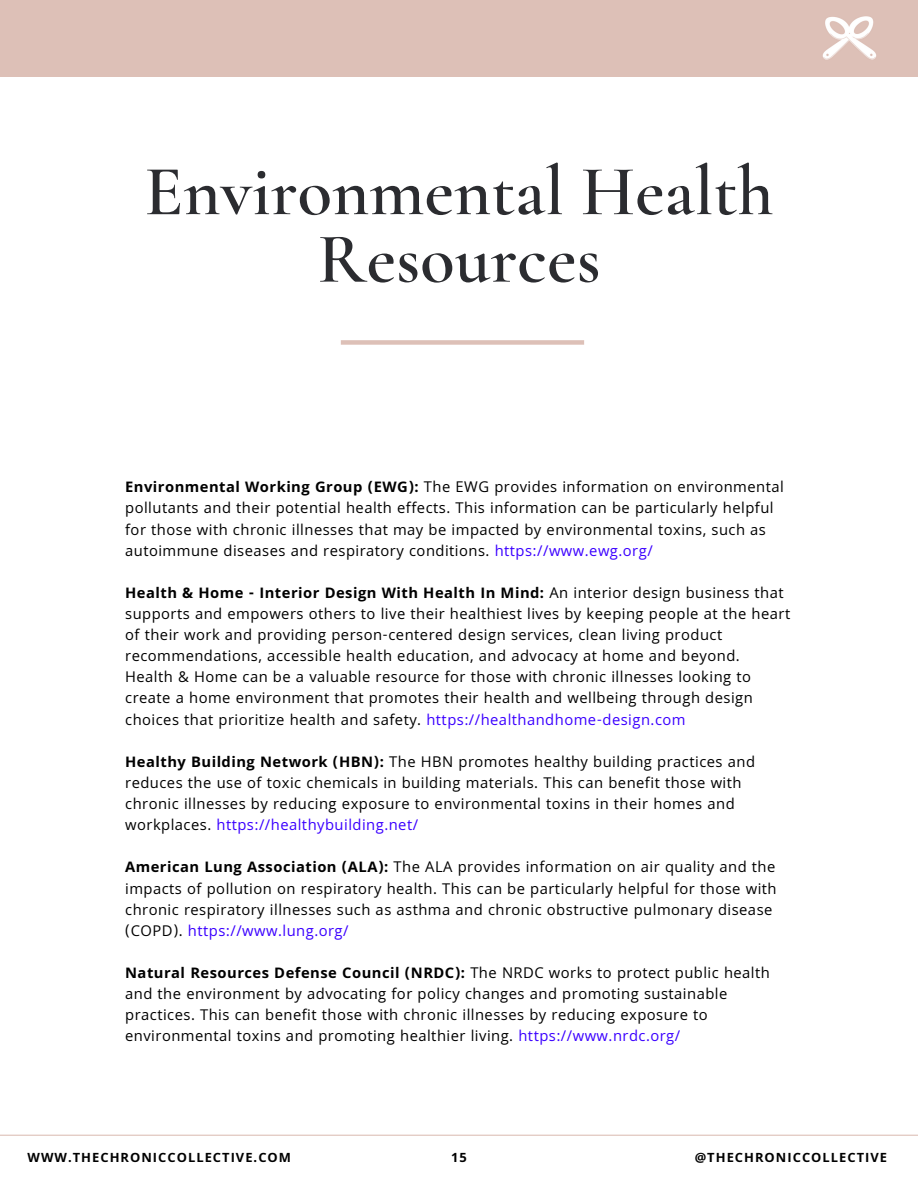
<style>
.page{position:relative;width:918px;height:1188px;background:#fff}
.page>*{position:absolute;margin:0;border:0;box-sizing:border-box;transform-origin:0 0}
.t1{font:600 71.25px/67.5px "Cormorant Garamond";color:#2b2c30;text-align:center}
.t2{font:15.9px/21.1px "Khula";letter-spacing:.03em;color:#000}
.t3{font:700 13.8px "Khula";letter-spacing:.075em;color:#000}
.s1{font-weight:700}
.s2{color:#3b00ff}
</style>
<div class="page">
<hr style="left:0;top:1135px;width:918px;height:1px;background:#ddc0b7">
<div style="left:0;top:0;width:918px;height:76px;background:#ddc0b7"></div>
<img style="left:822px;top:16px;width:55px;height:44px">
<div style="left:341px;top:340px;width:243px;height:5px;background:#ddc0b7"></div>
<p class="t1" style="left:144px;top:158px;width:631px">Environmental Health<br>Resources</p>
<p class="t2" style="left:125px;top:476px;width:660px"><span class="s1">Environmental Working Group (EWG):</span> The EWG provides information on environmental pollutants and their potential health effects. This information can be particularly helpful for those with chronic illnesses that may be impacted by environmental toxins, such as autoimmune diseases and respiratory conditions. <span class="s2">https://www.ewg.org/</span></p>
<p class="t2" style="left:125px;top:582px;width:667px"><span class="s1">Health &amp; Home - Interior Design With Health In Mind:</span> An interior design business that supports and empowers others to live their healthiest lives by keeping people at the heart of their work and providing person-centered design services, clean living product recommendations, accessible health education, and advocacy at home and beyond.<br>Health &amp; Home can be a valuable resource for those with chronic illnesses looking to create a home environment that promotes their health and wellbeing through design choices that prioritize health and safety. <span class="s2">https://healthandhome-design.com</span></p>
<p class="t2" style="left:125px;top:751px;width:631px"><span class="s1">Healthy Building Network (HBN):</span> The HBN promotes healthy building practices and reduces the use of toxic chemicals in building materials. This can benefit those with chronic illnesses by reducing exposure to environmental toxins in their homes and workplaces. <span class="s2">https://healthybuilding.net/</span></p>
<p class="t2" style="left:125px;top:856px;width:653px"><span class="s1">American Lung Association (ALA):</span> The ALA provides information on air quality and the impacts of pollution on respiratory health. This can be particularly helpful for those with chronic respiratory illnesses such as asthma and chronic obstructive pulmonary disease (COPD). <span class="s2">https://www.lung.org/</span></p>
<p class="t2" style="left:125px;top:962px;width:646px"><span class="s1">Natural Resources Defense Council (NRDC):</span> The NRDC works to protect public health and the environment by advocating for policy changes and promoting sustainable practices. This can benefit those with chronic illnesses by reducing exposure to environmental toxins and promoting healthier living. <span class="s2">https://www.nrdc.org/</span></p>
<p class="t3" style="left:28px;top:1149px;width:265px">WWW.THECHRONICCOLLECTIVE.COM</p>
<p class="t3" style="left:451px;top:1149px;width:17px">15</p>
<p class="t3" style="left:695px;top:1149px;width:194px">@THECHRONICCOLLECTIVE</p>
</div>
